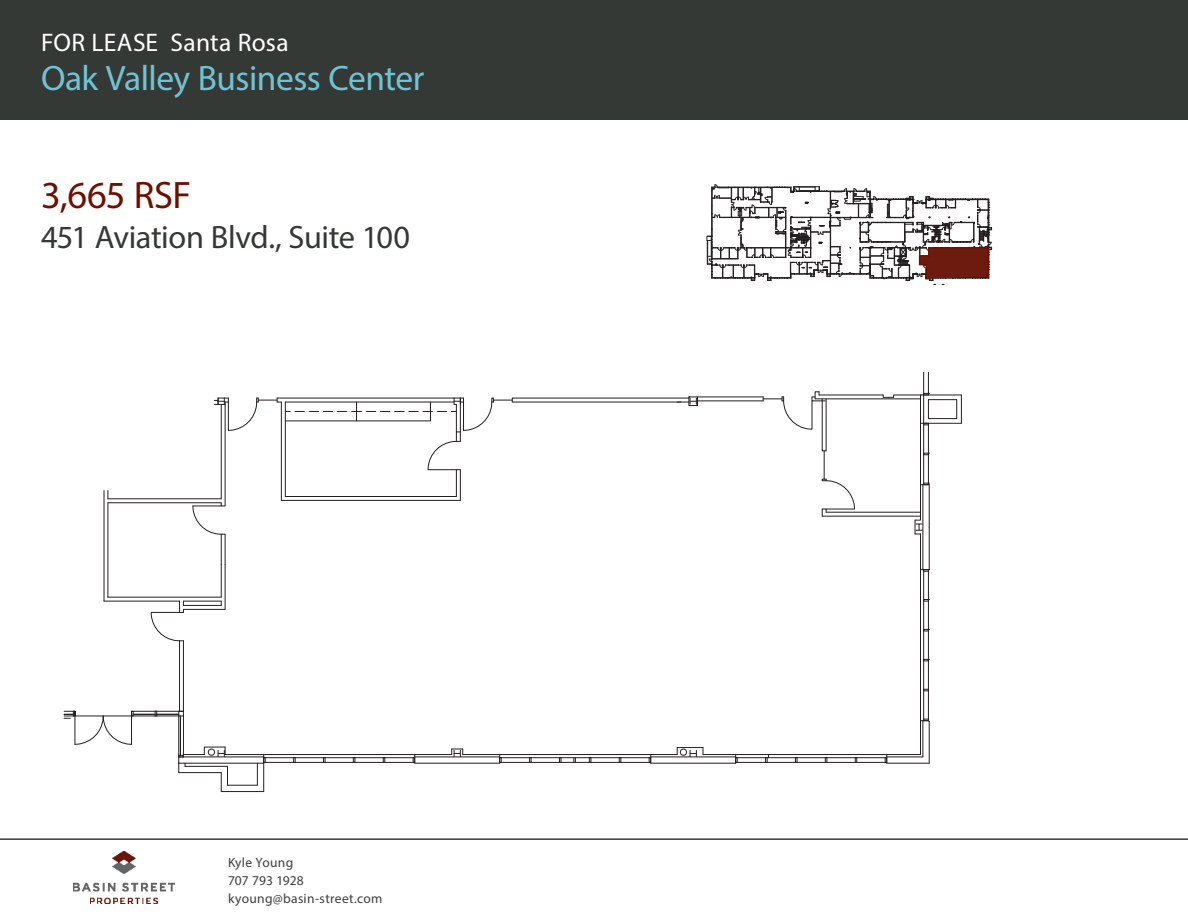
<style>
.page{position:relative;width:1188px;height:918px;background:#fff}
.page>*{position:absolute;margin:0;border:0;box-sizing:border-box;transform-origin:0 0}
.t1{font:38.4px "Myriad Pro";letter-spacing:-.015em;color:#6f0f00}
.t2{font:35.4px "Myriad Pro";letter-spacing:-.015em;color:#6fc3d5}
.t3{font:32.4px "Myriad Pro";letter-spacing:-.015em;color:#353935}
.t4{font:25.5px "Myriad Pro";letter-spacing:.01em;color:#fff}
.t5{font:13.5px/18px "Myriad Pro";letter-spacing:.02em;color:#3e3e3f}
</style>
<div class="page">
<img style="left:73px;top:852px;width:102px;height:51px">
<div style="left:0;top:0;width:1188px;height:120px;background:#353935"></div>
<hr style="left:0;top:838px;width:1188px;height:2px;background:#353935">
<hr style="left:264px;top:762px;width:151px;height:1px;background:#231f20">
<hr style="left:264px;top:757px;width:151px;height:1px;background:#231f20">
<svg style="left:293px;top:757px;width:3px;height:5px"></svg>
<svg style="left:323px;top:757px;width:3px;height:5px"></svg>
<hr style="left:923px;top:570px;width:1px;height:151px;background:#231f20">
<hr style="left:928px;top:570px;width:1px;height:151px;background:#231f20">
<hr style="left:736px;top:762px;width:151px;height:1px;background:#231f20">
<hr style="left:736px;top:757px;width:151px;height:1px;background:#231f20">
<hr style="left:500px;top:762px;width:151px;height:1px;background:#231f20">
<hr style="left:500px;top:757px;width:151px;height:1px;background:#231f20">
<svg style="left:499px;top:755px;width:3px;height:9px"></svg>
<hr style="left:463px;top:754px;width:37px;height:1px;background:#231f20">
<svg style="left:529px;top:757px;width:3px;height:6px"></svg>
<svg style="left:559px;top:757px;width:3px;height:5px"></svg>
<svg style="left:353px;top:757px;width:3px;height:6px"></svg>
<hr style="left:415px;top:754px;width:37px;height:1px;background:#231f20">
<hr style="left:415px;top:763px;width:85px;height:1px;background:#231f20">
<hr style="left:415px;top:757px;width:85px;height:1px;background:#231f20">
<svg style="left:451px;top:749px;width:12px;height:8px"></svg>
<svg style="left:735px;top:755px;width:3px;height:8px"></svg>
<hr style="left:703px;top:754px;width:33px;height:1px;background:#231f20">
<svg style="left:795px;top:757px;width:3px;height:5px"></svg>
<svg style="left:589px;top:757px;width:3px;height:6px"></svg>
<svg style="left:619px;top:757px;width:3px;height:6px"></svg>
<hr style="left:651px;top:763px;width:85px;height:1px;background:#231f20">
<hr style="left:651px;top:757px;width:85px;height:1px;background:#231f20">
<svg style="left:648px;top:747px;width:56px;height:17px"></svg>
<svg style="left:921px;top:719px;width:9px;height:3px"></svg>
<hr style="left:887px;top:763px;width:42px;height:1px;background:#231f20">
<hr style="left:887px;top:757px;width:36px;height:1px;background:#231f20">
<hr style="left:887px;top:754px;width:34px;height:1px;background:#231f20">
<svg style="left:825px;top:757px;width:3px;height:6px"></svg>
<hr style="left:929px;top:722px;width:1px;height:41px;background:#231f20">
<hr style="left:923px;top:721px;width:1px;height:36px;background:#231f20">
<hr style="left:920px;top:721px;width:1px;height:34px;background:#231f20">
<hr style="left:923px;top:485px;width:1px;height:85px;background:#231f20">
<hr style="left:929px;top:485px;width:1px;height:85px;background:#231f20">
<svg style="left:921px;top:569px;width:8px;height:3px"></svg>
<hr style="left:920px;top:534px;width:1px;height:36px;background:#231f20">
<hr style="left:815px;top:399px;width:106px;height:1px;background:#231f20">
<hr style="left:819px;top:395px;width:64px;height:1px;background:#231f20">
<hr style="left:285px;top:496px;width:171px;height:1px;background:#231f20">
<hr style="left:281px;top:500px;width:179px;height:1px;background:#231f20">
<div style="left:689px;top:397px;width:9px;height:9px;border:1px solid #231f20"></div>
<hr style="left:923px;top:423px;width:1px;height:62px;background:#231f20">
<hr style="left:928px;top:423px;width:1px;height:62px;background:#231f20">
<svg style="left:914px;top:483px;width:16px;height:52px"></svg>
<svg style="left:883px;top:372px;width:79px;height:53px"></svg>
<hr style="left:108px;top:503px;width:1px;height:94px;background:#231f20">
<hr style="left:104px;top:491px;width:1px;height:110px;background:#231f20">
<hr style="left:183px;top:641px;width:1px;height:70px;background:#231f20">
<hr style="left:179px;top:641px;width:1px;height:70px;background:#231f20">
<hr style="left:500px;top:754px;width:151px;height:1px;background:#231f20">
<hr style="left:264px;top:754px;width:151px;height:1px;background:#231f20">
<hr style="left:108px;top:597px;width:113px;height:1px;background:#231f20">
<hr style="left:104px;top:601px;width:76px;height:1px;background:#231f20">
<hr style="left:108px;top:502px;width:113px;height:1px;background:#231f20">
<hr style="left:108px;top:498px;width:113px;height:1px;background:#231f20">
<hr style="left:698px;top:397px;width:65px;height:1px;background:#231f20">
<hr style="left:698px;top:401px;width:65px;height:1px;background:#231f20">
<hr style="left:221px;top:564px;width:1px;height:33px;background:#231f20">
<hr style="left:225px;top:404px;width:1px;height:102px;background:#231f20">
<hr style="left:221px;top:404px;width:1px;height:95px;background:#231f20">
<svg style="left:192px;top:503px;width:33px;height:32px"></svg>
<hr style="left:221px;top:534px;width:1px;height:30px;background:#231f20">
<hr style="left:225px;top:534px;width:1px;height:30px;background:#231f20">
<svg style="left:150px;top:601px;width:34px;height:40px"></svg>
<hr style="left:826px;top:512px;width:95px;height:1px;background:#231f20">
<hr style="left:822px;top:516px;width:99px;height:1px;background:#231f20">
<hr style="left:736px;top:754px;width:151px;height:1px;background:#231f20">
<hr style="left:920px;top:570px;width:1px;height:151px;background:#231f20">
<svg style="left:763px;top:391px;width:92px;height:125px"></svg>
<hr style="left:920px;top:423px;width:1px;height:62px;background:#231f20">
<hr style="left:183px;top:601px;width:38px;height:1px;background:#231f20">
<hr style="left:225px;top:564px;width:1px;height:45px;background:#231f20">
<svg style="left:573px;top:758px;width:3px;height:4px"></svg>
<hr style="left:183px;top:605px;width:38px;height:1px;background:#231f20">
<hr style="left:183px;top:609px;width:42px;height:1px;background:#231f20">
<hr style="left:460px;top:470px;width:1px;height:30px;background:#231f20">
<svg style="left:765px;top:755px;width:4px;height:8px"></svg>
<svg style="left:214px;top:397px;width:483px;height:99px"></svg>
<svg style="left:64px;top:711px;width:202px;height:81px"></svg>
<hr style="left:285px;top:402px;width:1px;height:94px;background:#231f20">
<hr style="left:281px;top:402px;width:1px;height:98px;background:#231f20">
<svg style="left:707px;top:185px;width:285px;height:100px"></svg>
<h3 class="t4" style="left:41px;top:27px;width:249px">FOR LEASE Santa Rosa</h3>
<h2 class="t2" style="left:41px;top:57px;width:385px">Oak Valley Business Center</h2>
<h1 class="t1" style="left:41px;top:171px;width:152px">3,665 RSF</h1>
<h3 class="t3" style="left:41px;top:218px;width:371px">451 Aviation Blvd., Suite 100</h3>
<p class="t5" style="left:228px;top:854px;width:156px">Kyle Young<br>707 793 1928 kyoung@basin-street.com</p>
</div>
